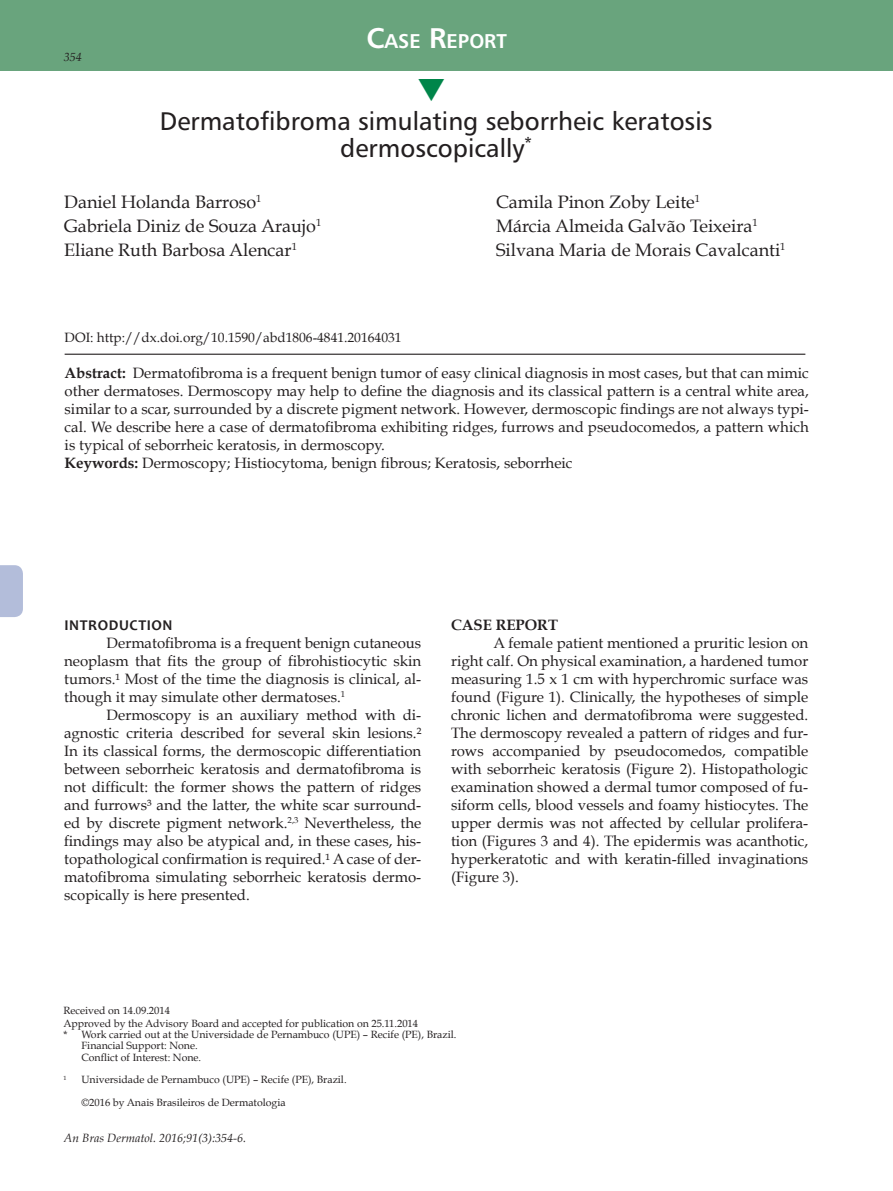
<style>
.page{position:relative;width:893px;height:1191px;background:#fff}
.page>*{position:absolute;margin:0;border:0;box-sizing:border-box;transform-origin:0 0}
.t1{font:25.5px/27px "Humanist 777 BT Roman B";color:#231f20;text-align:center}
.t2{font:19.95px "Humanist 777 BT Bold B";color:#fff}
.t3{font:18px "Book Antiqua";color:#231f20}
.ABD-ING_-_final{font:15px/18px "Book Antiqua";color:#231f20;text-align:justify}
.ABD-ING{font:15px/18px "Book Antiqua";color:#231f20;text-align:justify}
.ABD-ING-2{font:700 15px "Candara";letter-spacing:.04em;color:#231f20}
.ABD-ING-3{font:700 15px "Book Antiqua";color:#231f20}
.t4{font:13.5px "Book Antiqua";color:#231f20}
.t5{font:italic 12px "Book Antiqua";color:#231f20}
.t6{font:10.5px "Book Antiqua";color:#231f20}
.t7{font:6.15px "Book Antiqua";color:#231f20}
.s1{font-size:28.5px}
.s2{font-weight:700}
</style>
<div class="page">
<svg style="left:0;top:565px;width:23px;height:52px"></svg>
<div style="left:0;top:0;width:893px;height:71px;background:#69a47d"></div>
<hr style="left:65px;top:354px;width:740px;height:1px;background:#231f20">
<p class="t5" style="left:64px;top:50px;width:19px">354</p>
<p class="t2" style="left:366px;top:29px;width:142px"><span class="s1">C</span>ASE <span class="s1">R</span>EPORT</p>
<p class="t1" style="left:160px;top:107px;width:554px">Dermatofibroma simulating seborrheic keratosis dermoscopically<sup>*</sup></p>
<p class="t3" style="left:64px;top:191px;width:199px">Daniel Holanda Barroso<sup>1</sup></p>
<p class="t3" style="left:496px;top:191px;width:205px">Camila Pinon Zoby Leite<sup>1</sup></p>
<p class="t3" style="left:64px;top:215px;width:259px">Gabriela Diniz de Souza Araujo<sup>1</sup></p>
<p class="t3" style="left:496px;top:215px;width:263px">Márcia Almeida Galvão Teixeira<sup>1</sup></p>
<p class="t3" style="left:64px;top:239px;width:234px">Eliane Ruth Barbosa Alencar<sup>1</sup></p>
<p class="t3" style="left:496px;top:239px;width:291px">Silvana Maria de Morais Cavalcanti<sup>1</sup></p>
<p class="t4" style="left:65px;top:329px;width:338px">DOI: http://dx.doi.org/10.1590/abd1806-4841.20164031</p>
<p class="ABD-ING_-_final" style="left:65px;top:364px;width:746px"><span class="s2">Abstract:</span> Dermatofibroma is a frequent benign tumor of easy clinical diagnosis in most cases, but that can mimic other dermatoses. Dermoscopy may help to define the diagnosis and its classical pattern is a central white area, similar to a scar, surrounded by a discrete pigment network. However, dermoscopic findings are not always typi&shy;cal. We describe here a case of dermatofibroma exhibiting ridges, furrows and pseudocomedos, a pattern which is typical of seborrheic keratosis, in dermoscopy.</p>
<p class="ABD-ING_-_final" style="left:65px;top:454px;width:509px"><span class="s2">Keywords:</span> Dermoscopy; Histiocytoma, benign fibrous; Keratosis, seborrheic</p>
<p class="ABD-ING-2" style="left:64px;top:616px;width:110px">INTRODUCTION</p>
<p class="ABD-ING" style="left:64px;top:634px;width:359px;text-indent:43px">Dermatofibroma is a frequent benign cutaneous neoplasm that fits the group of fibrohistiocytic skin tumors.¹ Most of the time the diagnosis is clinical, al&shy;though it may simulate other dermatoses.<sup>1</sup></p>
<p class="ABD-ING" style="left:64px;top:706px;width:359px;text-indent:43px">Dermoscopy is an auxiliary method with di&shy;agnostic criteria described for several skin lesions.²<br>In its classical forms, the dermoscopic differentiation between seborrheic keratosis and dermatofibroma is not difficult: the former shows the pattern of ridges and furrows³ and the latter, the white scar surround&shy;ed by discrete pigment network.<sup>2,3</sup> Nevertheless, the findings may also be atypical and, in these cases, his&shy;topathological confirmation is required.¹ A case of der&shy;matofibroma simulating seborrheic keratosis dermo&shy;scopically is here presented.</p>
<p class="ABD-ING-3" style="left:451px;top:616px;width:109px">CASE REPORT</p>
<p class="ABD-ING_-_final" style="left:451px;top:634px;width:359px;text-indent:43px">A female patient mentioned a pruritic lesion on right calf. On physical examination, a hardened tumor measuring 1.5 x 1 cm with hyperchromic surface was found (Figure 1). Clinically, the hypotheses of simple chronic lichen and dermatofibroma were suggested.<br>The dermoscopy revealed a pattern of ridges and fur&shy;rows accompanied by pseudocomedos, compatible with seborrheic keratosis (Figure 2). Histopathologic examination showed a dermal tumor composed of fu&shy;siform cells, blood vessels and foamy histiocytes. The upper dermis was not affected by cellular prolifera&shy;tion (Figures 3 and 4). The epidermis was acanthotic, hyperkeratotic and with keratin-filled invaginations (Figure 3).</p>
<p class="t6" style="left:63px;top:1004px;width:108px">Received on 14.09.2014</p>
<p class="t6" style="left:63px;top:1016px;width:356px">Approved by the Advisory Board and accepted for publication on 25.11.2014</p>
<p class="t6" style="left:63px;top:1028px;width:395px">* Work carried out at the Universidade de Pernambuco (UPE) – Recife (PE), Brazil.</p>
<p class="t6" style="left:81px;top:1039px;width:118px">Financial Support: None.</p>
<p class="t6" style="left:81px;top:1050px;width:121px">Conflict of Interest: None.</p>
<p class="t7" style="left:63px;top:1073px;width:5px">1</p>
<p class="t6" style="left:81px;top:1073px;width:267px">Universidade de Pernambuco (UPE) – Recife (PE), Brazil.</p>
<p class="t6" style="left:81px;top:1095px;width:206px">©2016 by Anais Brasileiros de Dermatologia</p>
<p class="t5" style="left:64px;top:1131px;width:184px">An Bras Dermatol. 2016;91(3):354-6.</p>
</div>
